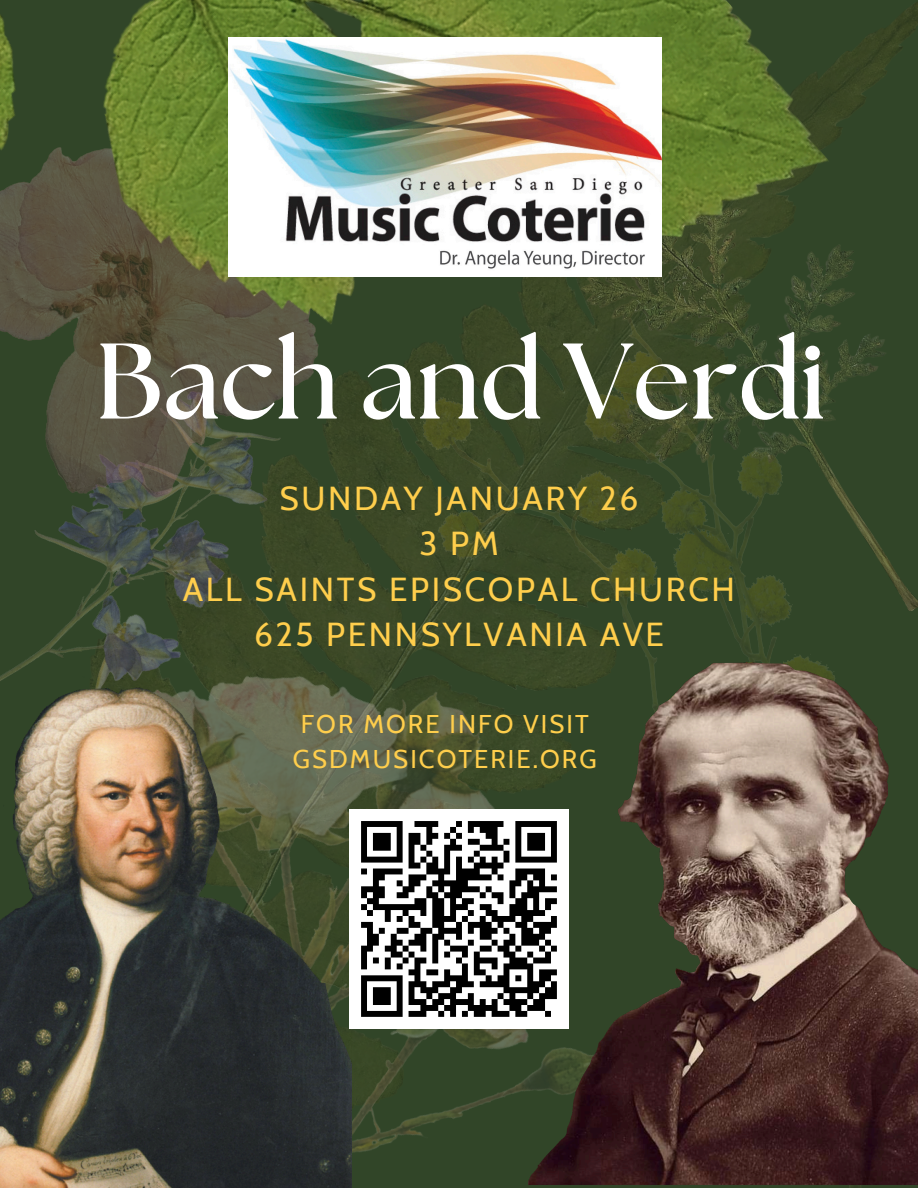
<style>
.page{position:relative;width:918px;height:1188px;background:#fff}
.page>*{position:absolute;margin:0;border:0;box-sizing:border-box;transform-origin:0 0}
.t1{font:700 107.25px "The Seasons";color:#fff}
.t2{font:33.15px/45.5px "Cabin";letter-spacing:.08em;color:#ffce4c;text-align:center}
.t3{font:25.65px "Cabin";letter-spacing:.08em;color:#ffce4c}
</style>
<div class="page">
<img style="left:352px;top:1029px;width:566px;height:159px">
<img style="left:0;top:989px;width:352px;height:199px">
<img style="left:528px;top:610px;width:390px;height:575px">
<img style="left:849px;top:30px;width:69px;height:580px">
<img style="left:0;top:0;width:849px;height:989px">
<img style="left:228px;top:38px;width:433px;height:238px">
<div style="left:349px;top:809px;width:220px;height:220px;background:#fff"></div>
<svg style="left:361px;top:821px;width:196px;height:196px"></svg>
<p class="t1" style="left:95px;top:333px;width:732px">Bach and Verdi</p>
<p class="t2" style="left:183px;top:475px;width:554px">SUNDAY JANUARY 26<br>3 PM<br>ALL SAINTS EPISCOPAL CHURCH<br>625 PENNSYLVANIA AVE</p>
<p class="t3" style="left:301px;top:708px;width:289px">FOR MORE INFO VISIT</p>
<p class="t3" style="left:293px;top:744px;width:305px">GSDMUSICOTERIE.ORG</p>
</div>
